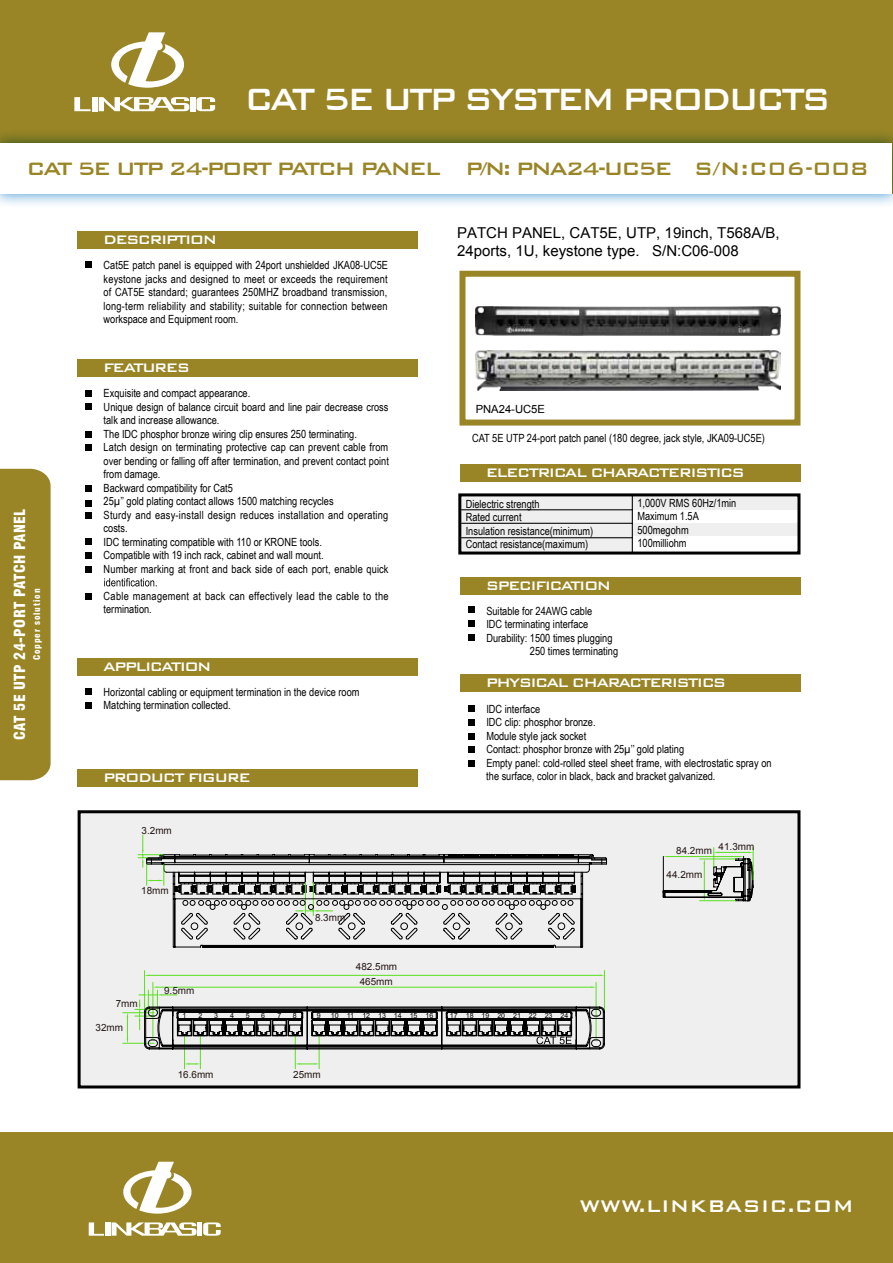
<style>
.page{position:relative;width:893px;height:1263px;background:#fff}
.page>*{position:absolute;margin:0;border:0;box-sizing:border-box;transform-origin:0 0}
.t1{font:500 41.1px "Bank Gothic BT";letter-spacing:-.1em;color:#fff;scale:.9 1}
.t2{font:500 24px "Bank Gothic BT";letter-spacing:-.1em;color:#998526}
.t3{font:500 22.5px "Bank Gothic BT";color:#fff}
.t4{font:500 16.5px "Bank Gothic BT";letter-spacing:-.1em;color:#fff}
.t5{font:15px/18px "Arial";color:#000}
.t6{font:900 condensed 15px "Swiss 721 BT";letter-spacing:.025em;color:#fff}
.t7{font:11.25px/13.5px "Arial Narrow";color:#000}
.t8{font:11.25px/13.5px "Arial Narrow";letter-spacing:.025em;color:#000}
.t9{font:11.25px "Arial";color:#000}
.t10{font:9.9px "Arial";color:#241714}
.t11{font:900 condensed 9px "Swiss 721 BT";letter-spacing:.1em;color:#fff}
.t12{font:7.05px "Arial";color:#000}
</style>
<div class="page">
<div style="left:0;top:0;width:893px;height:194px;background:#998526"></div>
<div style="left:0;top:1133px;width:893px;height:130px;background:#998526"></div>
<div style="left:0;top:469px;width:51px;height:311px;background:#998526"></div>
<svg style="left:0;top:134px;width:893px;height:71px"></svg>
<div style="left:1px;top:143px;width:891px;height:51px;background:#fff"></div>
<div style="left:459px;top:271px;width:341px;height:155px;border:6px solid #998526"></div>
<img style="left:476px;top:307px;width:304px;height:28px">
<img style="left:476px;top:351px;width:304px;height:39px">
<div style="left:78px;top:231px;width:340px;height:17px;background:#998526"></div>
<div style="left:85px;top:262px;width:7px;height:6px;background:#000"></div>
<svg style="left:104px;top:578px;width:53px;height:8px"></svg>
<div style="left:78px;top:359px;width:340px;height:17px;background:#998526"></div>
<div style="left:460px;top:464px;width:340px;height:17px;background:#998526"></div>
<div style="left:78px;top:658px;width:340px;height:17px;background:#998526"></div>
<div style="left:460px;top:577px;width:340px;height:17px;background:#998526"></div>
<div style="left:460px;top:675px;width:340px;height:17px;background:#998526"></div>
<div style="left:85px;top:390px;width:7px;height:6px;background:#000"></div>
<div style="left:85px;top:688px;width:7px;height:7px;background:#000"></div>
<div style="left:85px;top:404px;width:7px;height:6px;background:#000"></div>
<div style="left:85px;top:702px;width:7px;height:6px;background:#000"></div>
<div style="left:85px;top:431px;width:7px;height:6px;background:#000"></div>
<div style="left:85px;top:445px;width:7px;height:6px;background:#000"></div>
<div style="left:85px;top:485px;width:7px;height:7px;background:#000"></div>
<svg style="left:468px;top:607px;width:6px;height:6px"></svg>
<div style="left:468px;top:620px;width:6px;height:7px;background:#000"></div>
<svg style="left:468px;top:634px;width:6px;height:6px"></svg>
<div style="left:85px;top:500px;width:7px;height:6px;background:#000"></div>
<div style="left:468px;top:705px;width:6px;height:7px;background:#000"></div>
<div style="left:85px;top:513px;width:7px;height:6px;background:#000"></div>
<svg style="left:468px;top:719px;width:6px;height:6px"></svg>
<div style="left:85px;top:539px;width:7px;height:6px;background:#000"></div>
<div style="left:85px;top:552px;width:7px;height:6px;background:#000"></div>
<div style="left:468px;top:746px;width:6px;height:7px;background:#000"></div>
<div style="left:468px;top:760px;width:6px;height:7px;background:#000"></div>
<svg style="left:468px;top:733px;width:6px;height:6px"></svg>
<div style="left:85px;top:566px;width:7px;height:7px;background:#000"></div>
<div style="left:85px;top:593px;width:7px;height:6px;background:#000"></div>
<div style="left:78px;top:770px;width:340px;height:17px;background:#998526"></div>
<div style="left:633px;top:523px;width:166px;height:12px;background:#efefef"></div>
<div style="left:633px;top:496px;width:166px;height:13px;background:#efefef"></div>
<div style="left:461px;top:496px;width:172px;height:56px;background:#efefef"></div>
<hr style="left:632px;top:495px;width:1px;height:59px;background:#000">
<hr style="left:461px;top:509px;width:172px;height:1px;background:#000">
<hr style="left:461px;top:523px;width:172px;height:1px;background:#000">
<hr style="left:461px;top:537px;width:172px;height:1px;background:#000">
<div style="left:458px;top:493px;width:342px;height:61px;border:3px solid #000"></div>
<div style="left:79px;top:812px;width:720px;height:275px;background:#efefef"></div>
<div style="left:78px;top:810px;width:722px;height:278px;border:3px solid #000"></div>
<svg style="left:138px;top:835px;width:469px;height:112px"></svg>
<svg style="left:663px;top:848px;width:91px;height:53px"></svg>
<hr style="left:123px;top:1012px;width:31px;height:1px;background:#59e01f">
<hr style="left:123px;top:1043px;width:31px;height:1px;background:#59e01f">
<svg style="left:127px;top:1013px;width:1px;height:30px"></svg>
<hr style="left:153px;top:982px;width:1px;height:58px;background:#59e01f">
<hr style="left:596px;top:982px;width:1px;height:58px;background:#59e01f">
<hr style="left:144px;top:970px;width:1px;height:42px;background:#59e01f">
<hr style="left:604px;top:970px;width:1px;height:42px;background:#59e01f">
<hr style="left:149px;top:975px;width:451px;height:1px;background:#59e01f">
<hr style="left:184px;top:1036px;width:1px;height:33px;background:#59e01f">
<hr style="left:200px;top:1036px;width:1px;height:33px;background:#59e01f">
<svg style="left:185px;top:1063px;width:15px;height:2px"></svg>
<hr style="left:295px;top:1036px;width:1px;height:33px;background:#59e01f">
<hr style="left:319px;top:1036px;width:1px;height:33px;background:#59e01f">
<svg style="left:295px;top:1063px;width:24px;height:2px"></svg>
<svg style="left:135px;top:986px;width:470px;height:64px"></svg>
<svg style="left:74px;top:97px;width:17px;height:14px"></svg>
<div style="left:92px;top:97px;width:5px;height:14px;background:#fff"></div>
<svg style="left:99px;top:97px;width:90px;height:14px"></svg>
<svg style="left:196px;top:97px;width:19px;height:14px"></svg>
<div style="left:190px;top:97px;width:5px;height:14px;background:#fff"></div>
<svg style="left:111px;top:32px;width:73px;height:56px"></svg>
<svg style="left:89px;top:1222px;width:15px;height:14px"></svg>
<div style="left:105px;top:1222px;width:5px;height:14px;background:#fff"></div>
<svg style="left:112px;top:1222px;width:85px;height:14px"></svg>
<svg style="left:203px;top:1222px;width:18px;height:14px"></svg>
<div style="left:197px;top:1222px;width:5px;height:14px;background:#fff"></div>
<svg style="left:123px;top:1162px;width:69px;height:51px"></svg>
<h1 class="t1" style="left:244px;top:76px;width:653px">CAT 5E UTP SYSTEM PRODUCTS</h1>
<h2 class="t2" style="left:27px;top:155px;width:647px">CAT 5E UTP 24-PORT PATCH PANEL P/N: PNA24-UC5E</h2>
<h2 class="t2" style="left:694px;top:155px;width:176px">S/N:C06-008</h2>
<h3 class="t6" style="left:11px;top:740px;width:233px;rotate:-90deg">CAT 5E UTP 24-PORT PATCH PANEL</h3>
<p class="t11" style="left:31px;top:660px;width:73px;rotate:-90deg">Copper solution</p>
<h3 class="t4" style="left:103px;top:230px;width:115px">DESCRIPTION</h3>
<p class="t7" style="left:104px;top:258px;width:286px;text-align:justify">Cat5E patch panel is equipped with 24port unshielded JKA08-UC5E keystone jacks and designed to meet or exceeds the requirement of CAT5E standard; guarantees 250MHZ broadband transmission, long-term reliability and stability; suitable for connection between workspace and Equipment room.</p>
<h3 class="t4" style="left:103px;top:359px;width:88px">FEATURES</h3>
<p class="t7" style="left:104px;top:386px;width:287px">Exquisite and compact appearance.<br>Unique design of balance circuit board and line pair decrease cross talk and increase allowance.<br>The IDC phosphor bronze wiring clip ensures 250 terminating.<br>Latch design on terminating protective cap can prevent cable from over bending or falling off after termination, and prevent contact point from damage.<br>Backward compatibility for Cat5<br>25µ’’ gold plating contact allows 1500 matching recycles<br>Sturdy and easy-install design reduces installation and operating costs.<br>IDC terminating compatible with 110 or KRONE tools.<br>Compatible with 19 inch rack, cabinet and wall mount.<br>Number marking at front and back side of each port, enable quick</p>
<p class="t8" style="left:104px;top:589px;width:286px">Cable management at back can effectively lead the cable to the termination.</p>
<h3 class="t4" style="left:103px;top:657px;width:110px">APPLICATION</h3>
<p class="t7" style="left:104px;top:685px;width:257px">Horizontal cabling or equipment termination in the device room<br>Matching termination collected.</p>
<h3 class="t4" style="left:103px;top:769px;width:149px">PRODUCT FIGURE</h3>
<p class="t10" style="left:142px;top:823px;width:32px">3.2mm</p>
<p class="t10" style="left:141px;top:884px;width:29px">18mm</p>
<p class="t10" style="left:116px;top:997px;width:24px">7mm</p>
<p class="t10" style="left:164px;top:984px;width:32px">9.5mm</p>
<p class="t10" style="left:315px;top:911px;width:32px">8.3mm</p>
<p class="t10" style="left:356px;top:960px;width:43px">482.5mm</p>
<p class="t10" style="left:360px;top:975px;width:35px">465mm</p>
<h3 class="t5" style="left:457px;top:224px;width:324px">PATCH PANEL, CAT5E, UTP, 19inch, T568A/B,<br>24ports, 1U, keystone type. S/N:C06-008</h3>
<p class="t9" style="left:476px;top:402px;width:71px">PNA24-UC5E</p>
<p class="t7" style="left:472px;top:431px;width:294px">CAT 5E UTP 24-port patch panel (180 degree, jack style, JKA09-UC5E)</p>
<h3 class="t4" style="left:486px;top:463px;width:260px">ELECTRICAL CHARACTERISTICS</h3>
<p class="t7" style="left:466px;top:496px;width:129px">Dielectric strength<br>Rated current<br>Insulation resistance(minimum)<br>Contact resistance(maximum)</p>
<p class="t7" style="left:637px;top:496px;width:100px">1,000V RMS 60Hz/1min<br>Maximum 1.5A<br>500megohm<br>100milliohm</p>
<h3 class="t4" style="left:486px;top:576px;width:127px">SPECIFICATION</h3>
<p class="t7" style="left:486px;top:604px;width:107px">Suitable for 24AWG cable</p>
<p class="t7" style="left:486px;top:617px;width:104px">IDC terminating interface</p>
<p class="t7" style="left:486px;top:631px;width:128px">Durability: 1500 times plugging</p>
<p class="t7" style="left:530px;top:644px;width:90px">250 times terminating</p>
<h3 class="t4" style="left:486px;top:674px;width:242px">PHYSICAL CHARACTERISTICS</h3>
<p class="t7" style="left:486px;top:702px;width:287px">IDC interface<br>IDC clip: phosphor bronze.<br>Module style jack socket<br>Contact: phosphor bronze with 25µ’’ gold plating<br>Empty panel: cold-rolled steel sheet frame, with electrostatic spray on the surface, color in black, back and bracket galvanized.</p>
<p class="t10" style="left:719px;top:840px;width:37px">41.3mm</p>
<p class="t10" style="left:676px;top:844px;width:37px">84.2mm</p>
<p class="t10" style="left:667px;top:868px;width:37px">44.2mm</p>
<p class="t10" style="left:96px;top:1021px;width:29px">32mm</p>
<p class="t12" style="left:183px;top:1011px;width:5px">1</p>
<p class="t12" style="left:199px;top:1011px;width:5px">2</p>
<p class="t12" style="left:214px;top:1011px;width:5px">3</p>
<p class="t12" style="left:230px;top:1011px;width:5px">4</p>
<p class="t12" style="left:246px;top:1011px;width:5px">5</p>
<p class="t12" style="left:261px;top:1011px;width:5px">6</p>
<p class="t12" style="left:277px;top:1011px;width:5px">7</p>
<p class="t12" style="left:293px;top:1011px;width:5px">8</p>
<p class="t12" style="left:317px;top:1011px;width:5px">9</p>
<p class="t12" style="left:331px;top:1011px;width:104px">10 11 12 13 14 15 16</p>
<p class="t12" style="left:450px;top:1011px;width:120px">17 18 19 20 21 22 23 24</p>
<p class="t10" style="left:178px;top:1068px;width:37px">16.6mm</p>
<p class="t10" style="left:293px;top:1068px;width:29px">25mm</p>
<h3 class="t3" style="left:579px;top:1194px;width:276px">WWW.LINKBASIC.COM</h3>
</div>
